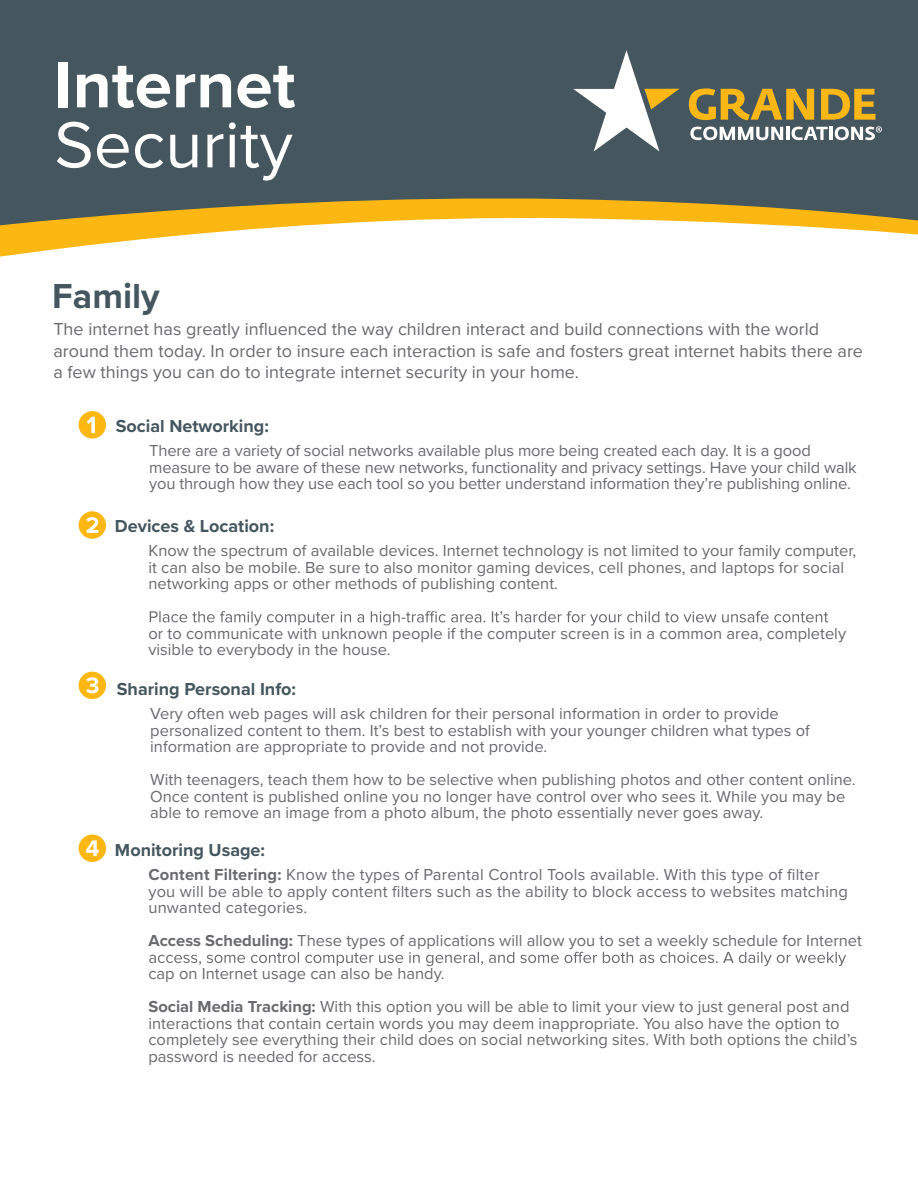
<style>
.page{position:relative;width:918px;height:1188px;background:#fff}
.page>*{position:absolute;margin:0;border:0;box-sizing:border-box;transform-origin:0 0}
.t1{font:700 67.5px "Proxima Nova";color:#fff}
.t2{font:67.5px "Proxima Nova";color:#fff}
.t3{font:700 36px "Proxima Nova";color:#45565f}
.t4{font:18px/21.6px "Proxima Nova";color:#696a6d}
.t5{font:700 18px "Proxima Nova";color:#45565f}
.t6{font:16.5px/16.5px "Proxima Nova";color:#696a6d}
.s1{font-weight:700}
</style>
<div class="page">
<div style="left:0;top:0;width:918px;height:192px;background:#45565f"></div>
<svg style="left:0;top:192px;width:918px;height:65px"></svg>
<div style="left:79px;top:411px;width:27px;height:28px;background:#fcb713;border-radius:50%"></div>
<svg style="left:87px;top:417px;width:8px;height:16px"></svg>
<div style="left:79px;top:511px;width:27px;height:28px;background:#fcb713;border-radius:50%"></div>
<svg style="left:86px;top:517px;width:12px;height:16px"></svg>
<div style="left:79px;top:672px;width:27px;height:27px;background:#fcb713;border-radius:50%"></div>
<svg style="left:86px;top:677px;width:12px;height:16px"></svg>
<div style="left:79px;top:835px;width:27px;height:27px;background:#fcb713;border-radius:50%"></div>
<svg style="left:86px;top:840px;width:13px;height:16px"></svg>
<svg style="left:150px;top:611px;width:678px;height:15px"></svg>
<svg style="left:149px;top:952px;width:697px;height:14px"></svg>
<svg style="left:573px;top:50px;width:107px;height:101px"></svg>
<svg style="left:689px;top:88px;width:125px;height:32px;background:#a48838"></svg>
<svg style="left:821px;top:89px;width:55px;height:31px;background:#af8e33"></svg>
<svg style="left:690px;top:126px;width:192px;height:14px"></svg>
<h1 class="t1" style="left:54px;top:34px;width:243px">Internet</h1>
<h1 class="t2" style="left:54px;top:94px;width:240px">Security</h1>
<h2 class="t3" style="left:52px;top:269px;width:109px">Family</h2>
<p class="t4" style="left:53px;top:318px;width:811px">The internet has greatly influenced the way children interact and build connections with the world around them today. In order to insure each interaction is safe and fosters great internet habits there are a few things you can do to integrate internet security in your home.</p>
<p class="t5" style="left:116px;top:413px;width:155px">Social Networking:</p>
<p class="t6" style="left:149px;top:442px;width:709px">There are a variety of social networks available plus more being created each day. It is a good measure to be aware of these new networks, functionality and privacy settings. Have your child walk you through how they use each tool so you better understand information they’re publishing online.</p>
<p class="t5" style="left:115px;top:512px;width:161px">Devices &amp; Location:</p>
<p class="t6" style="left:148px;top:542px;width:709px">Know the spectrum of available devices. Internet technology is not limited to your family computer, it can also be mobile. Be sure to also monitor gaming devices, cell phones, and laptops for social networking apps or other methods of publishing content.</p>
<p class="t6" style="left:148px;top:624px;width:699px">or to communicate with unknown people if the computer screen is in a common area, completely visible to everybody in the house.</p>
<p class="t5" style="left:117px;top:675px;width:181px">Sharing Personal Info:</p>
<p class="t6" style="left:150px;top:705px;width:661px">Very often web pages will ask children for their personal information in order to provide personalized content to them. It’s best to establish with your younger children what types of information are appropriate to provide and not provide.</p>
<p class="t6" style="left:150px;top:771px;width:707px">With teenagers, teach them how to be selective when publishing photos and other content online.<br>Once content is published online you no longer have control over who sees it. While you may be able to remove an image from a photo album, the photo essentially never goes away.</p>
<p class="t5" style="left:115px;top:837px;width:152px">Monitoring Usage:</p>
<p class="t6" style="left:148px;top:866px;width:701px"><span class="s1">Content Filtering:</span> Know the types of Parental Control Tools available. With this type of filter you will be able to apply content filters such as the ability to block access to websites matching unwanted categories.</p>
<p class="t6" style="left:148px;top:924px;width:715px;line-height:33px"><span class="s1">Access Scheduling:</span> These types of applications will allow you to set a weekly schedule for Internet cap on Internet usage can also be handy.<br><span class="s1">Social Media Tracking:</span> With this option you will be able to limit your view to just general post and</p>
<p class="t6" style="left:148px;top:1014px;width:711px">interactions that contain certain words you may deem inappropriate. You also have the option to completely see everything their child does on social networking sites. With both options the child’s password is needed for access.</p>
</div>
